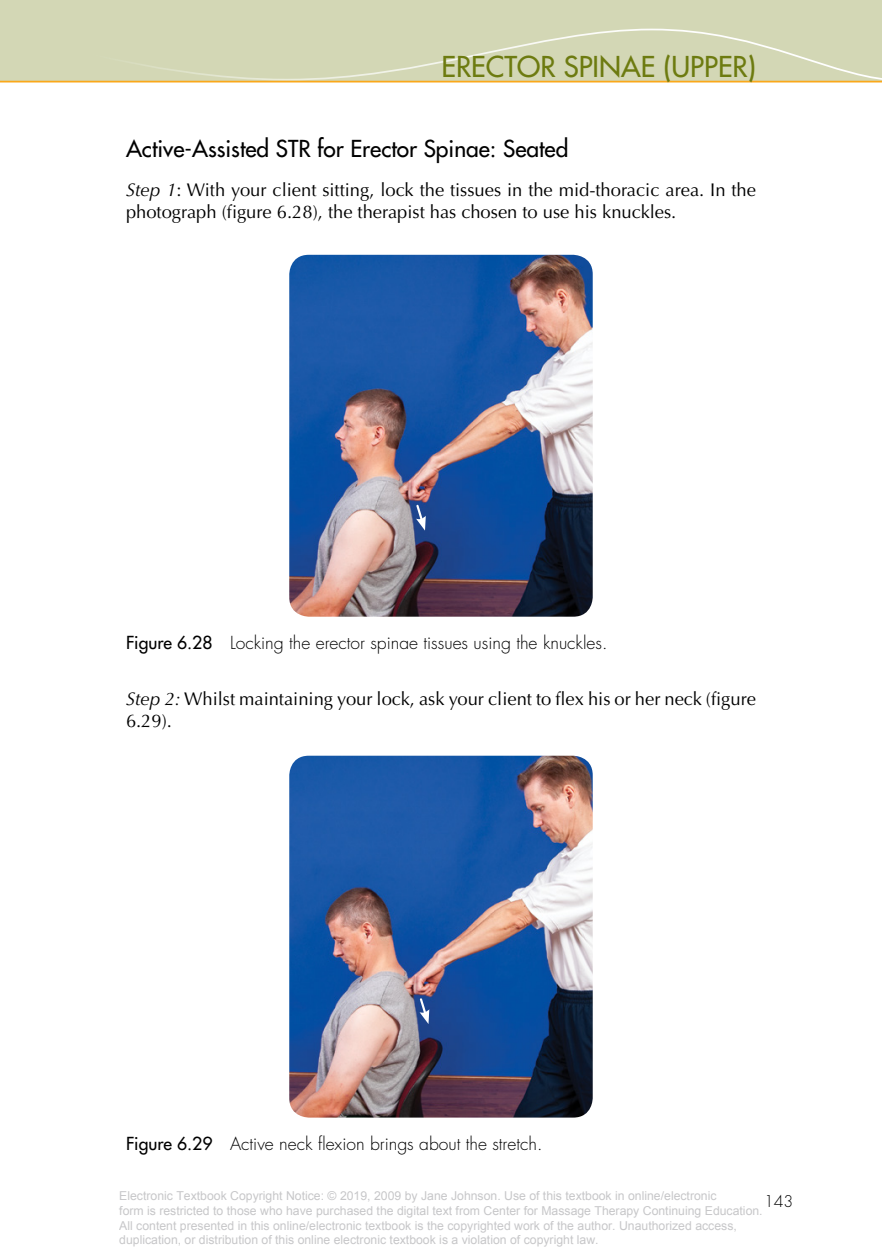
<style>
.page{position:relative;width:882px;height:1260px;background:#fff}
.page>*{position:absolute;margin:0;border:0;box-sizing:border-box;transform-origin:0 0}
.t1{font:500 28px "Futura Std";color:#6d7b10}
.t2{font:500 22.75px "Futura Std";color:#000}
.t3{font:18.38px/21.9px "Optima LT Std";color:#000}
.t4{font:300 17.5px "Futura Std";color:#000}
.t5{font:300 15.75px "Futura Std";color:#000}
.t6{font:12.25px/14.7px "Arial";color:#c7c7c9}
.s1{font-style:italic}
.s2{font-weight:500}
</style>
<div class="page">
<div style="left:0;top:0;width:882px;height:82px;background:#d3d7b5"></div>
<svg style="left:1px;top:28px;width:881px;height:53px"></svg>
<hr style="left:0;top:81px;width:882px;height:1px;background:#faa81a">
<img style="left:289px;top:255px;width:304px;height:362px">
<img style="left:289px;top:756px;width:304px;height:362px">
<svg style="left:415px;top:503px;width:11px;height:28px"></svg>
<svg style="left:418px;top:997px;width:11px;height:27px"></svg>
<h1 class="t1" style="left:442px;top:49px;width:316px">ERECTOR SPINAE (UPPER)</h1>
<h2 class="t2" style="left:126px;top:134px;width:444px">Active-Assisted STR for Erector Spinae: Seated</h2>
<h3 class="t3" style="left:126px;top:180px;width:632px"><span class="s1">Step 1</span>: With your client sitting, lock the tissues in the mid-thoracic area. In the photograph (figure 6.28), the therapist has chosen to use his knuckles.</h3>
<h3 class="t4" style="left:126px;top:632px;width:483px"><span class="s2">Figure 6.28</span> Locking the erector spinae tissues using the knuckles.</h3>
<h3 class="t3" style="left:126px;top:688px;width:632px"><span class="s1">Step 2:</span> Whilst maintaining your lock, ask your client to flex his or her neck (figure<br>6.29).</h3>
<h3 class="t4" style="left:126px;top:1133px;width:418px"><span class="s2">Figure 6.29</span> Active neck flexion brings about the stretch.</h3>
<p class="t6" style="left:119px;top:1189px;width:645px">Electronic Textbook Copyright Notice: © 2019, 2009 by Jane Johnson. Use of this textbook in online/electronic<br>form is restricted to those who have purchased the digital text from Center for Massage Therapy Continuing Education.<br>All content presented in this online/electronic textbook is the copyrighted work of the author. Unauthorized access, duplication, or distribution of this online electronic textbook is a violation of copyright law.</p>
<p class="t5" style="left:764px;top:1192px;width:31px">143</p>
</div>
